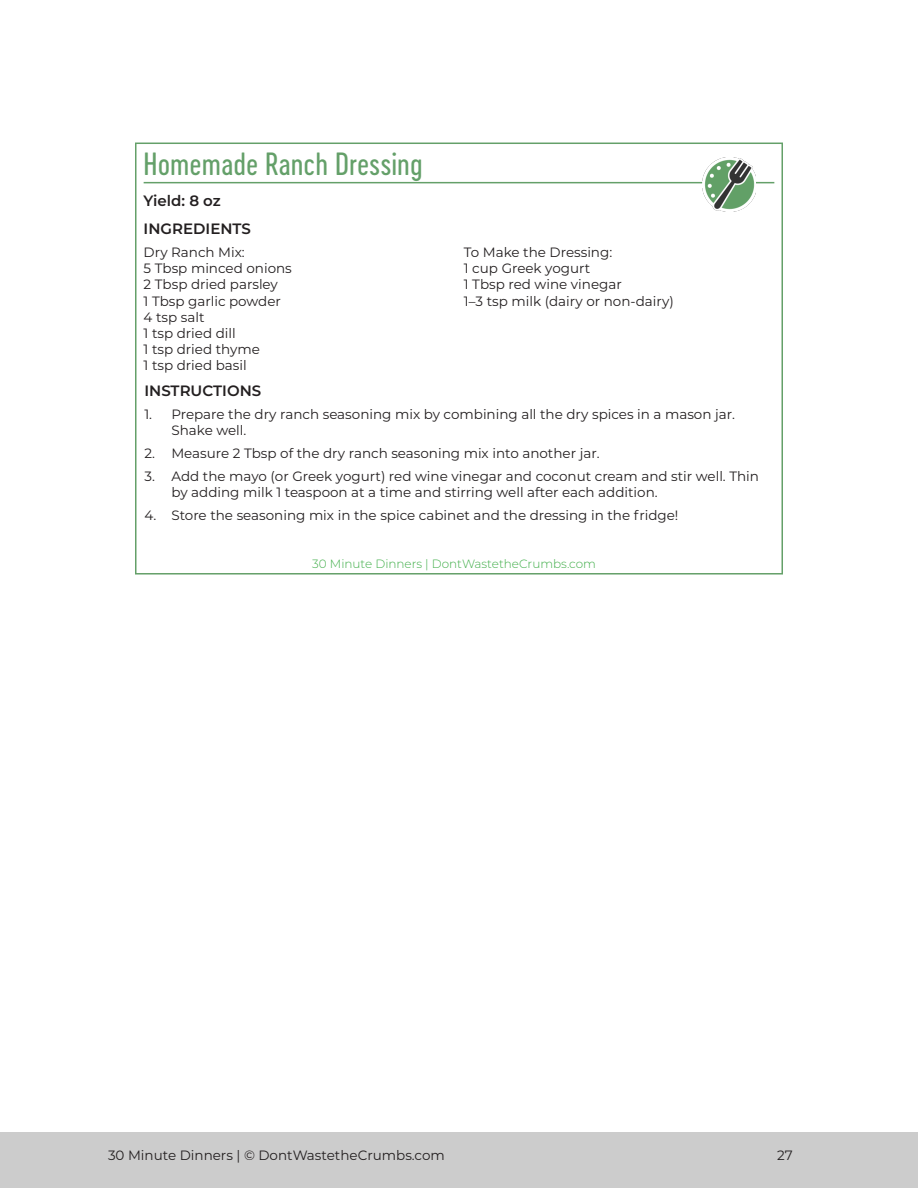
<style>
.page{position:relative;width:918px;height:1188px;background:#fff}
.page>*{position:absolute;margin:0;border:0;box-sizing:border-box;transform-origin:0 0}
.Recipe_Card_Title{font:30px "Cervo Neue Regular Neue";color:#64a069}
.t1{font:600 15px "Montserrat";color:#231f20}
.t2{font:13.5px/16.2px "Montserrat";color:#231f20}
.t3{font:300 12px "Montserrat";color:#40ae49}
</style>
<div class="page">
<div style="left:0;top:1133px;width:918px;height:55px;background:#ccc"></div>
<div style="left:135px;top:143px;width:648px;height:432px;border:2px solid #64a069"></div>
<hr style="left:144px;top:182px;width:630px;height:1px;background:#64a069">
<img style="left:703px;top:158px;width:53px;height:53px">
<p class="Recipe_Card_Title" style="left:144px;top:144px;width:280px">Homemade Ranch Dressing</p>
<p class="t1" style="left:144px;top:190px;width:79px">Yield: 8 oz</p>
<p class="t1" style="left:144px;top:218px;width:109px">INGREDIENTS</p>
<p class="t2" style="left:144px;top:244px;width:103px">Dry Ranch Mix:</p>
<p class="t2" style="left:144px;top:260px;width:150px">5 Tbsp minced onions</p>
<p class="t2" style="left:144px;top:276px;width:136px">2 Tbsp dried parsley</p>
<p class="t2" style="left:144px;top:292px;width:139px">1 Tbsp garlic powder</p>
<p class="t2" style="left:144px;top:308px;width:62px">4 tsp salt</p>
<p class="t2" style="left:144px;top:325px;width:94px">1 tsp dried dill</p>
<p class="t2" style="left:144px;top:341px;width:118px">1 tsp dried thyme</p>
<p class="t2" style="left:144px;top:357px;width:105px">1 tsp dried basil</p>
<p class="t2" style="left:464px;top:244px;width:150px">To Make the Dressing:</p>
<p class="t2" style="left:464px;top:260px;width:128px">1 cup Greek yogurt</p>
<p class="t2" style="left:464px;top:276px;width:159px">1 Tbsp red wine vinegar</p>
<p class="t2" style="left:464px;top:292px;width:212px">1–3 tsp milk (dairy or non-dairy)</p>
<p class="t1" style="left:144px;top:380px;width:118px">INSTRUCTIONS</p>
<p class="t2" style="left:171px;top:405px;width:565px;text-indent:-27px">1. Prepare the dry ranch seasoning mix by combining all the dry spices in a mason jar.<br>Shake well.</p>
<p class="t2" style="left:144px;top:444px;width:457px">2. Measure 2 Tbsp of the dry ranch seasoning mix into another jar.</p>
<p class="t2" style="left:171px;top:467px;width:589px;text-indent:-27px">3. Add the mayo (or Greek yogurt) red wine vinegar and coconut cream and stir well. Thin by adding milk 1 teaspoon at a time and stirring well after each addition.</p>
<p class="t2" style="left:144px;top:506px;width:535px">4. Store the seasoning mix in the spice cabinet and the dressing in the fridge!</p>
<p class="t3" style="left:312px;top:556px;width:285px">30 Minute Dinners | DontWastetheCrumbs.com</p>
<p class="t2" style="left:108px;top:1147px;width:338px">30 Minute Dinners | © DontWastetheCrumbs.com</p>
<p class="t2" style="left:777px;top:1147px;width:17px">27</p>
</div>
